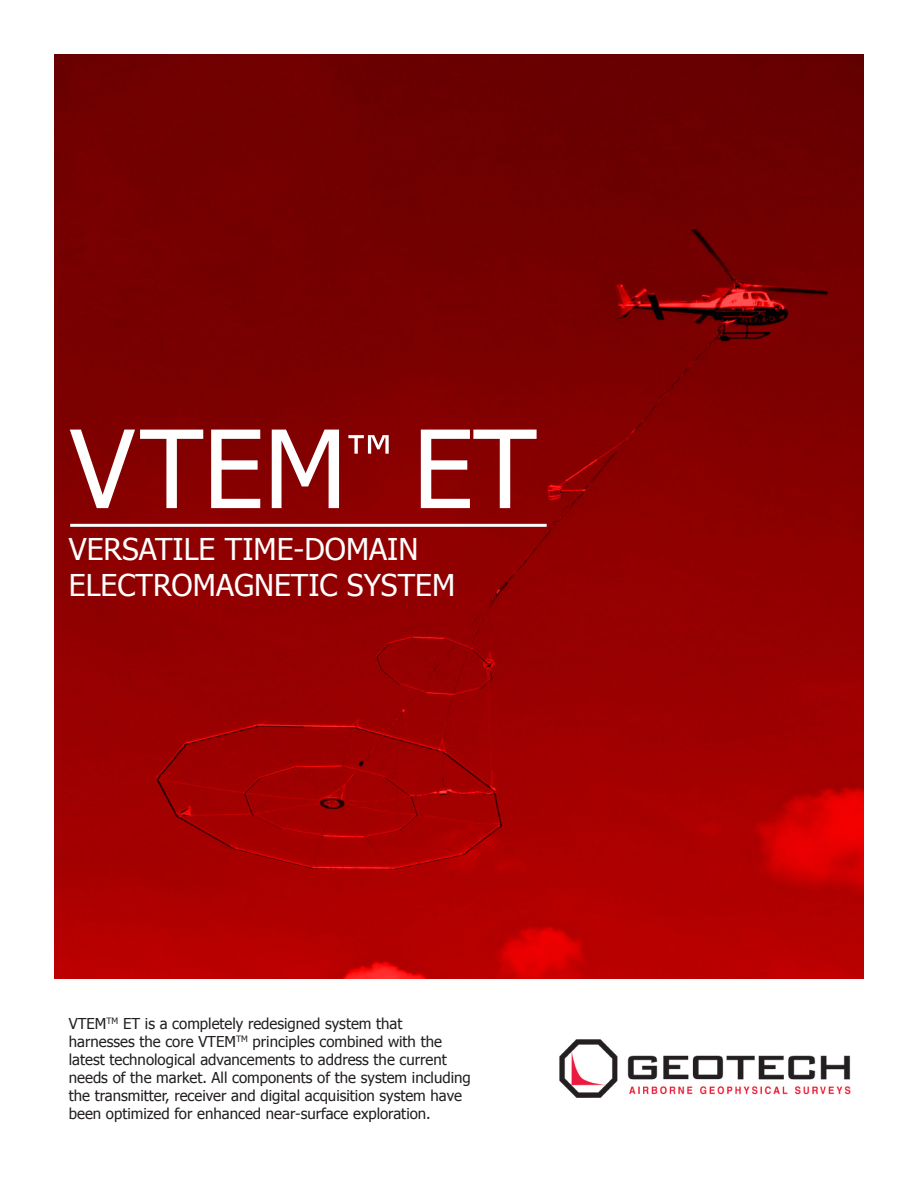
<style>
.page{position:relative;width:918px;height:1188px;background:#fff}
.page>*{position:absolute;margin:0;border:0;box-sizing:border-box;transform-origin:0 0}
.t1{font:108px "Tahoma";color:#fff}
.t2{font:54px "Tahoma";color:#fff}
.t3{font:30px "Tahoma";color:#fff}
.t4{font:15px/18px "Tahoma";color:#231f20}
</style>
<div class="page">
<img style="left:54px;top:54px;width:810px;height:925px">
<hr style="left:70px;top:524px;width:477px;height:3px;background:#fff">
<img style="left:559px;top:1039px;width:292px;height:59px">
<p class="t1" style="left:70px;top:396px;width:468px">VTEM ET</p>
<p class="t3" style="left:69px;top:529px;width:351px">VERSATILE TIME-DOMAIN</p>
<p class="t3" style="left:69px;top:565px;width:388px">ELECTROMAGNETIC SYSTEM</p>
<p class="t2" style="left:346px;top:419px;width:49px">™</p>
<p class="t4" style="left:69px;top:1014px;width:404px">VTEM<sup>TM</sup> ET is a completely redesigned system that harnesses the core VTEM<sup>TM</sup> principles combined with the latest technological advancements to address the current needs of the market. All components of the system including the transmitter, receiver and digital acquisition system have been optimized for enhanced near-surface exploration.</p>
</div>
